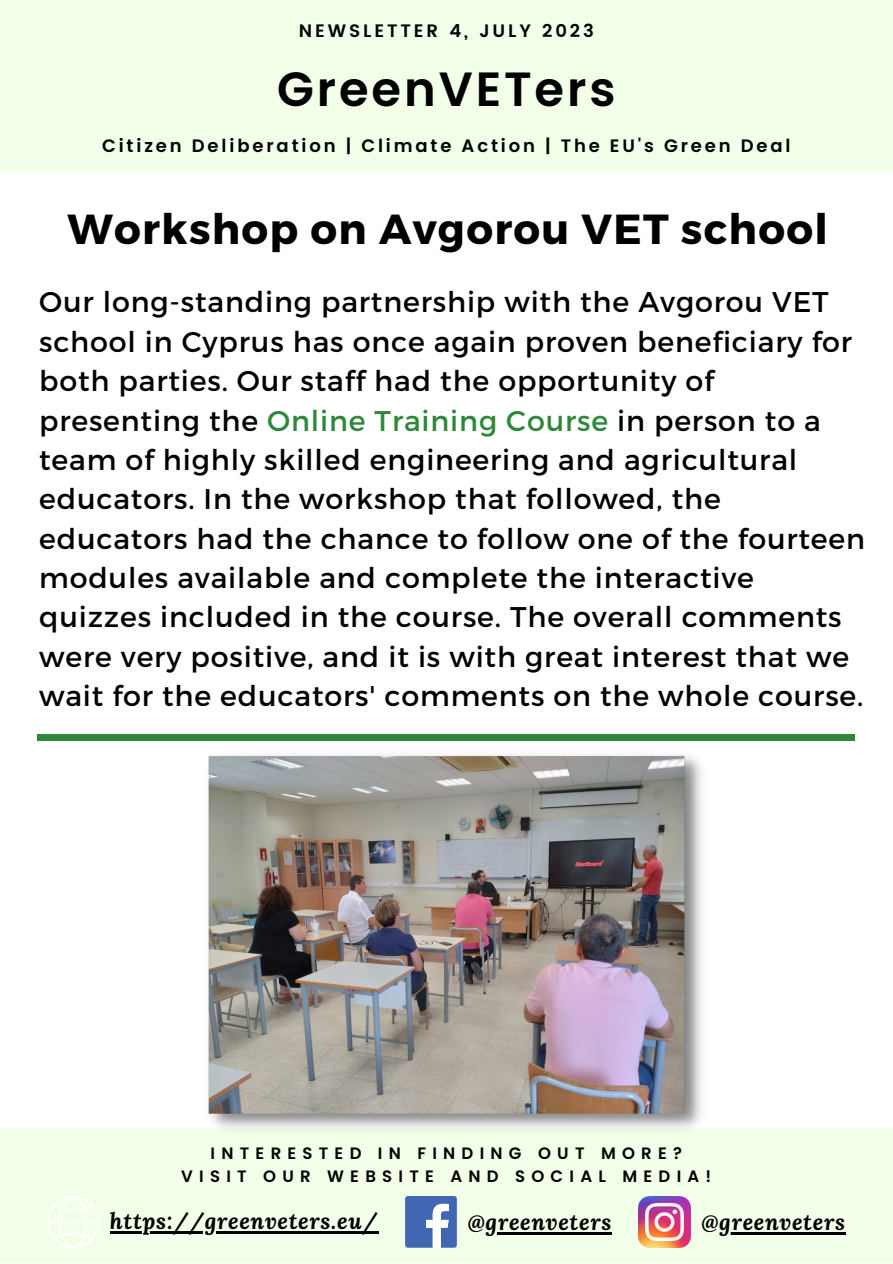
<style>
.page{position:relative;width:893px;height:1264px;background:#fff}
.page>*{position:absolute;margin:0;border:0;box-sizing:border-box;transform-origin:0 0}
.t1{font:600 48px "Poppins";letter-spacing:.06em;color:#000}
.t2{font:700 42px "Montserrat";letter-spacing:.03em;color:#000}
.t3{font:28.5px/39.3px "Montserrat";letter-spacing:.03em;color:#000}
.t4{font:italic 700 22.5px "Lora";letter-spacing:.03em;color:#000}
.t5{font:600 18px "Poppins";letter-spacing:.16em;color:#000}
.t6{font:600 16.5px "Poppins";letter-spacing:.38em;color:#000}
.s1{color:#2e883a}
</style>
<div class="page">
<div style="left:0;top:0;width:892px;height:172px;background:#f2ffe9"></div>
<div style="left:0;top:1128px;width:892px;height:134px;background:#f2ffe9"></div>
<div style="left:38px;top:734px;width:816px;height:6px;background:#2e883a"></div>
<svg style="left:405px;top:1196px;width:52px;height:51px"></svg>
<hr style="left:485px;top:1232px;width:127px;height:2px;background:#000">
<img style="left:638px;top:1196px;width:52px;height:51px">
<hr style="left:719px;top:1232px;width:126px;height:2px;background:#000">
<svg style="left:47px;top:1196px;width:52px;height:51px"></svg>
<hr style="left:47px;top:1220px;width:52px;height:2px;background:#fff">
<hr style="left:110px;top:1231px;width:268px;height:2px;background:#000">
<img style="left:208px;top:755px;width:494px;height:374px">
<p class="t5" style="left:299px;top:20px;width:296px">NEWSLETTER 4, JULY 2023</p>
<p class="t1" style="left:277px;top:55px;width:340px">GreenVETers</p>
<p class="t5" style="left:102px;top:133px;width:690px">Citizen Deliberation | Climate Action | The EU's Green Deal</p>
<p class="t2" style="left:67px;top:202px;width:761px">Workshop on Avgorou VET school</p>
<p class="t3" style="left:39px;top:281px;width:827px">Our long-standing partnership with the Avgorou VET school in Cyprus has once again proven beneficiary for both parties. Our staff had the opportunity of presenting the <span class="s1">Online Training Course</span> in person to a team of highly skilled engineering and agricultural educators. In the workshop that followed, the educators had the chance to follow one of the fourteen modules available and complete the interactive quizzes included in the course. The overall comments were very positive, and it is with great interest that we wait for the educators' comments on the whole course.</p>
<p class="t6" style="left:211px;top:1142px;width:473px">INTERESTED IN FINDING OUT MORE?</p>
<p class="t6" style="left:181px;top:1164px;width:531px">VISIT OUR WEBSITE AND SOCIAL MEDIA!</p>
<p class="t4" style="left:110px;top:1206px;width:269px">https://greenveters.eu/</p>
<p class="t4" style="left:467px;top:1206px;width:145px">@greenveters</p>
<p class="t4" style="left:701px;top:1206px;width:145px">@greenveters</p>
</div>
